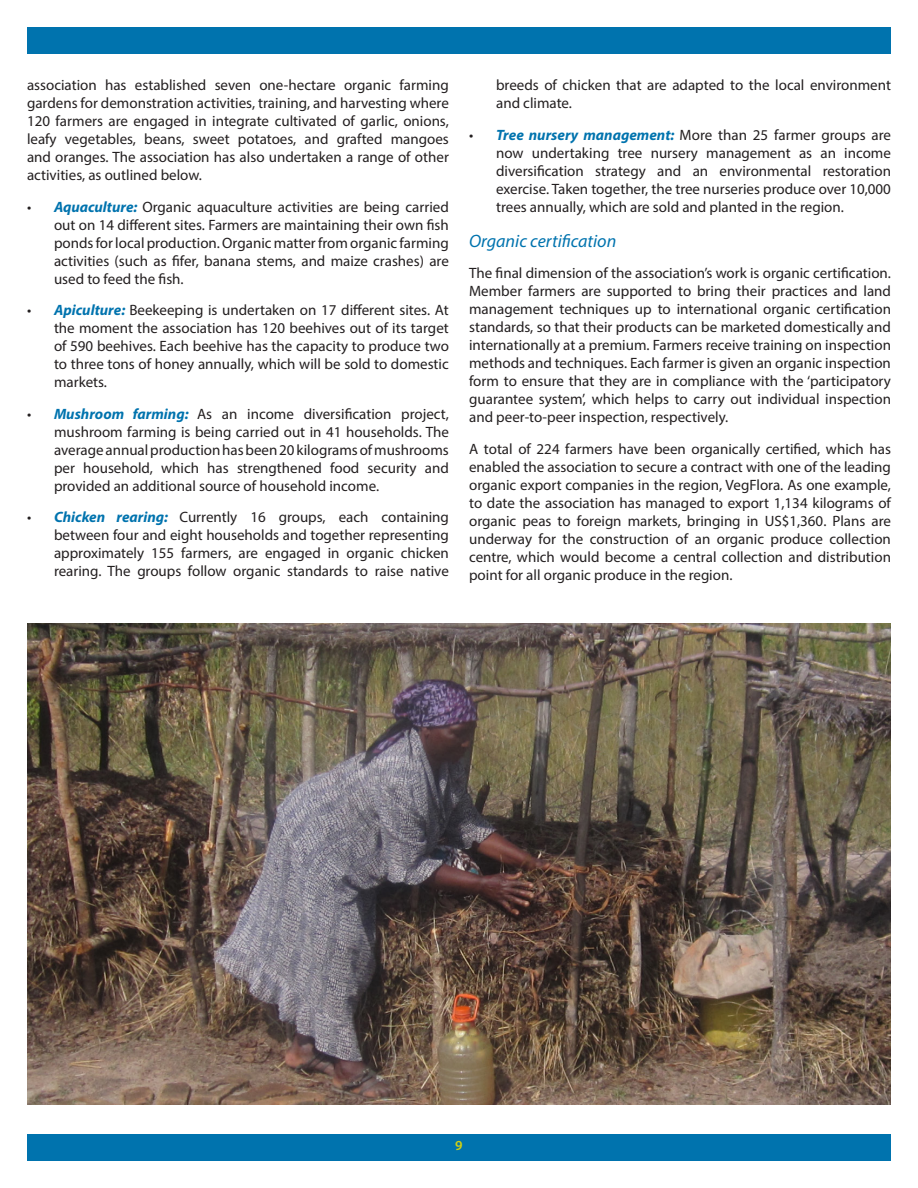
<style>
.page{position:relative;width:918px;height:1188px;background:#fff}
.page>*{position:absolute;margin:0;border:0;box-sizing:border-box;transform-origin:0 0}
.Subheading{font:italic 18px "Myriad Pro";color:#0073ae}
.Body_Text{font:15px/18px "Myriad Pro";color:#231f20;text-align:justify}
.t1{font:600 13.8px "Myriad Pro";color:#d4d110}
.s1{font-weight:700;font-style:italic;color:#0073ae}
</style>
<div class="page">
<div style="left:27px;top:1134px;width:864px;height:27px;background:#0073ae"></div>
<div style="left:27px;top:27px;width:864px;height:27px;background:#0073ae"></div>
<img style="left:27px;top:624px;width:864px;height:481px">
<p class="Body_Text" style="left:27px;top:76px;width:423px">association has established seven one-hectare organic farming gardens for demonstration activities, training, and harvesting where 120 farmers are engaged in integrate cultivated of garlic, onions, leafy vegetables, beans, sweet potatoes, and grafted mangoes and oranges. The association has also undertaken a range of other activities, as outlined below.</p>
<p class="Body_Text" style="left:54px;top:197px;width:396px;text-indent:-27px">• <span class="s1">Aquaculture:</span> Organic aquaculture activities are being carried out on 14 different sites. Farmers are maintaining their own fish ponds for local production. Organic matter from organic farming activities (such as fifer, banana stems, and maize crashes) are used to feed the fish.</p>
<p class="Body_Text" style="left:54px;top:301px;width:396px;text-indent:-27px">• <span class="s1">Apiculture:</span> Beekeeping is undertaken on 17 different sites. At the moment the association has 120 beehives out of its target of 590 beehives. Each beehive has the capacity to produce two to three tons of honey annually, which will be sold to domestic markets.</p>
<p class="Body_Text" style="left:54px;top:404px;width:396px;text-indent:-27px">• <span class="s1">Mushroom farming:</span> As an income diversification project, mushroom farming is being carried out in 41 households. The average annual production has been 20 kilograms of mushrooms per household, which has strengthened food security and provided an additional source of household income.</p>
<p class="Body_Text" style="left:54px;top:508px;width:396px;text-indent:-27px">• <span class="s1">Chicken rearing:</span> Currently 16 groups, each containing between four and eight households and together representing approximately 155 farmers, are engaged in organic chicken rearing. The groups follow organic standards to raise native</p>
<p class="Body_Text" style="left:496px;top:76px;width:396px">breeds of chicken that are adapted to the local environment and climate.</p>
<p class="Body_Text" style="left:496px;top:125px;width:396px;text-indent:-27px">• <span class="s1">Tree nursery management:</span> More than 25 farmer groups are now undertaking tree nursery management as an income diversification strategy and an environmental restoration exercise. Taken together, the tree nurseries produce over 10,000 trees annually, which are sold and planted in the region.</p>
<p class="Subheading" style="left:469px;top:230px;width:149px">Organic certification</p>
<p class="Body_Text" style="left:469px;top:264px;width:423px">The final dimension of the association’s work is organic certification.<br>Member farmers are supported to bring their practices and land management techniques up to international organic certification standards, so that their products can be marketed domestically and internationally at a premium. Farmers receive training on inspection methods and techniques. Each farmer is given an organic inspection form to ensure that they are in compliance with the ‘participatory guarantee system’, which helps to carry out individual inspection and peer-to-peer inspection, respectively.</p>
<p class="Body_Text" style="left:469px;top:440px;width:423px">A total of 224 farmers have been organically certified, which has enabled the association to secure a contract with one of the leading organic export companies in the region, VegFlora. As one example, to date the association has managed to export 1,134 kilograms of organic peas to foreign markets, bringing in US$1,360. Plans are underway for the construction of an organic produce collection centre, which would become a central collection and distribution point for all organic produce in the region.</p>
<p class="t1" style="left:455px;top:1136px;width:9px">9</p>
</div>
